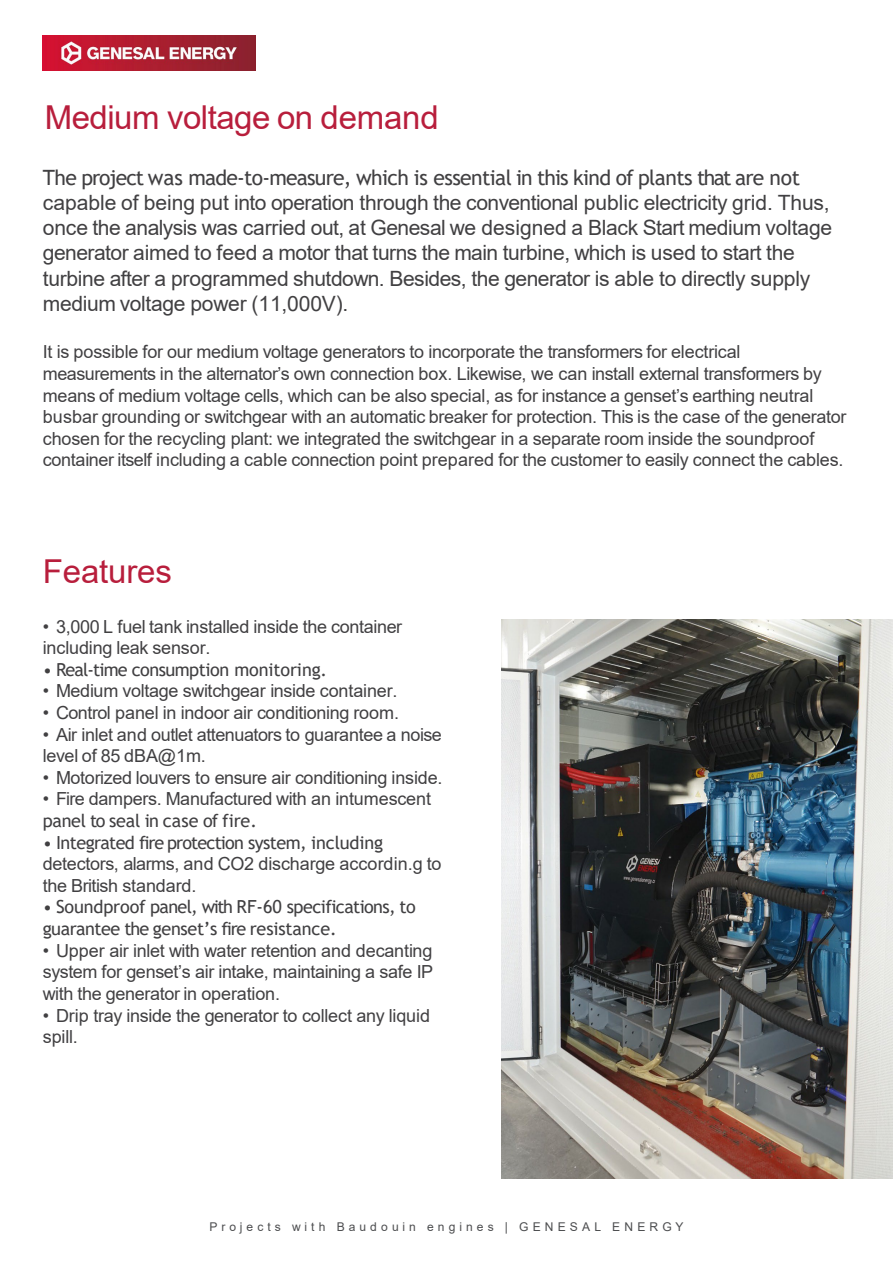
<style>
.page{position:relative;width:893px;height:1264px;background:#fff}
.page>*{position:absolute;margin:0;border:0;box-sizing:border-box;transform-origin:0 0}
.t1{font:33px "Arial";letter-spacing:-.01em;color:#b81e3c}
.t2{font:21px/25.2px "Arial";letter-spacing:-.02em;color:#414042}
.t3{font:18px/21.6px "Arial";letter-spacing:-.015em;color:#414042}
.t4{font:18px/21.6px "Trebuchet MS";letter-spacing:-.025em;color:#414042}
.t5{font:12px "Arial";letter-spacing:.34em;color:#4c4d4f}
.s1{font-family:"Trebuchet MS"}
</style>
<div class="page">
<img style="left:42px;top:35px;width:213px;height:35px">
<img style="left:501px;top:619px;width:391px;height:559px">
<p class="t1" style="left:45px;top:95px;width:395px">Medium voltage on demand</p>
<p class="t2" style="left:43px;top:164px;width:791px"><span class="s1">The project was made-to-measure, which is essential in this kind of plants that are not </span>capable of being put into operation through the conventional public electricity grid. Thus, once the analysis was carried out, at Genesal we designed a Black Start medium voltage generator aimed to feed a motor that turns the main turbine, which is used to start the turbine after a programmed shutdown. Besides, the generator is able to directly supply medium voltage power (11,000V).</p>
<p class="t3" style="left:43px;top:341px;width:805px">It is possible for our medium voltage generators to incorporate the transformers for electrical measurements in the alternator’s own connection box. Likewise, we can install external transformers by means of medium voltage cells, which can be also special, as for instance a genset’s earthing neutral busbar grounding or switchgear with an automatic breaker for protection. This is the case of the generator chosen for the recycling plant: we integrated the switchgear in a separate room inside the soundproof container itself including a cable connection point prepared for the customer to easily connect the cables.</p>
<p class="t1" style="left:43px;top:549px;width:130px">Features</p>
<p class="t3" style="left:43px;top:615px;width:361px">• 3,000 L fuel tank installed inside the container including leak sensor.</p>
<p class="t4" style="left:43px;top:658px;width:286px">• Real-time consumption monitoring.</p>
<p class="t3" style="left:43px;top:680px;width:356px">• Medium voltage switchgear inside container.</p>
<p class="t3" style="left:43px;top:701px;width:358px">• Control panel in indoor air conditioning room.</p>
<p class="t3" style="left:43px;top:723px;width:400px">• Air inlet and outlet attenuators to guarantee a noise level of 85 dBA@1m.</p>
<p class="t3" style="left:43px;top:766px;width:401px">• Motorized louvers to ensure air conditioning inside.</p>
<p class="t3" style="left:43px;top:788px;width:390px">• Fire dampers. Manufactured with an intumescent</p>
<p class="t4" style="left:43px;top:809px;width:215px">panel to seal in case of fire.</p>
<p class="t3" style="left:43px;top:831px;width:400px"><span class="s1">• Integrated fire protection system, including </span>detectors, alarms, and CO2 discharge accordin.g to the British standard.</p>
<p class="t4" style="left:43px;top:895px;width:374px">• Soundproof panel, with RF-60 specifications, to guarantee the genset’s fire resistance.</p>
<p class="t3" style="left:43px;top:939px;width:392px;text-align:justify">• Upper air inlet with water retention and decanting system for genset’s air intake, maintaining a safe IP with the generator in operation.</p>
<p class="t3" style="left:43px;top:1004px;width:388px">• Drip tray inside the generator to collect any liquid spill.</p>
<p class="t5" style="left:209px;top:1217px;width:475px">Projects with Baudouin engines | GENESAL ENERGY</p>
</div>
